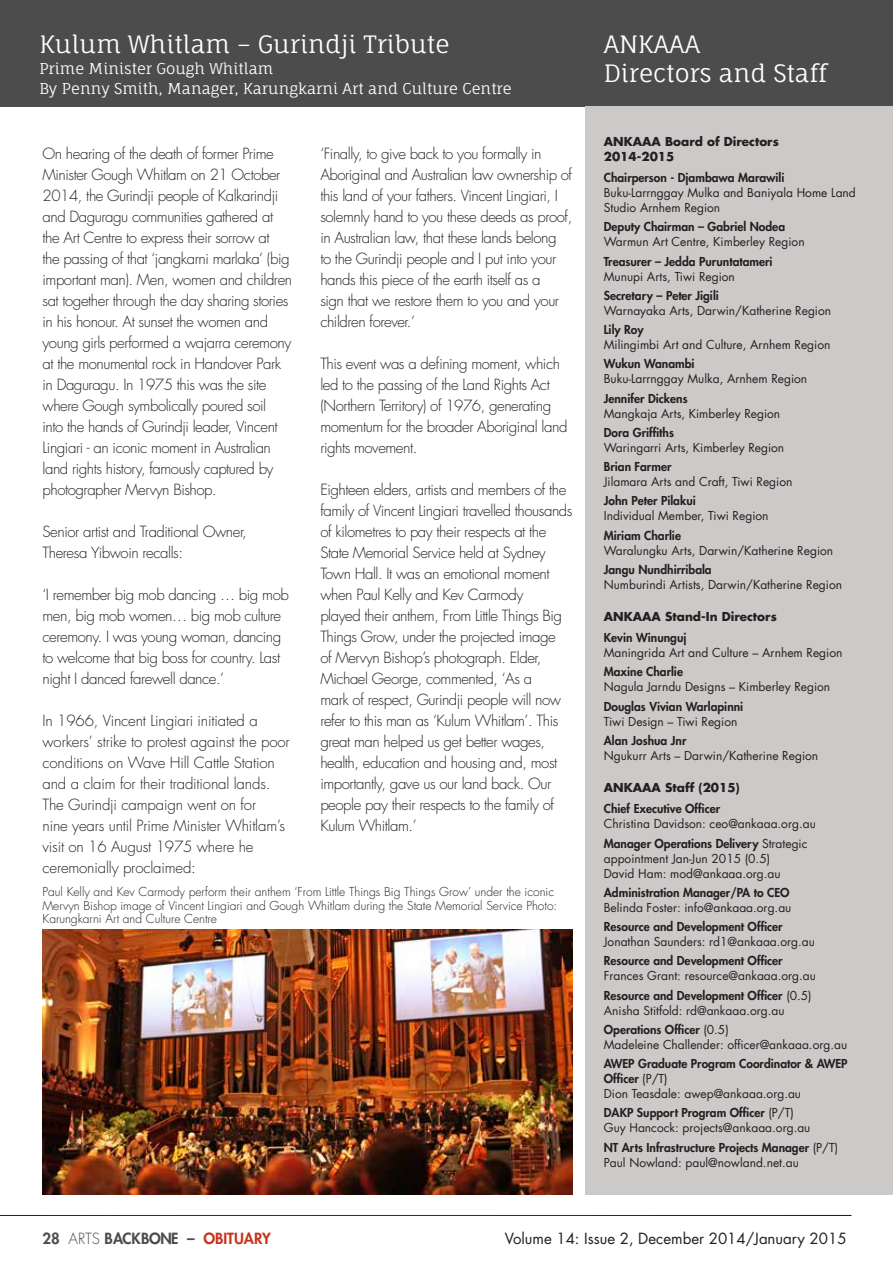
<style>
.page{position:relative;width:893px;height:1263px;background:#fff}
.page>*{position:absolute;margin:0;border:0;box-sizing:border-box;transform-origin:0 0}
.t1{font:24px/28.8px "Fauna One";color:#fff}
.t2{font:300 15px/21px "Futura LT";letter-spacing:-.03em;color:#231f20}
.t3{font:300 15px/21px "Futura LT";letter-spacing:-.01em;color:#231f20}
.t4{font:15px/20.1px "Fauna One";color:#fff}
.t5{font:15px "Futura LT";color:#231f20}
.t6{font:800 15px "Futura LT";color:#4c4c4c}
.t7{font:12px/15px "Futura LT";color:#231f20}
.t8{font:800 12px/15px "Futura LT";color:#231f20}
.t9{font:300 12px/13.5px "Futura LT";color:#231f20}
.t10{font:700 12px/15px "Futura LT";color:#231f20}
.s1{font-weight:800}
.s2{font-weight:400}
.s3{font-weight:300}
.s4{color:#c5361b}
</style>
<div class="page">
<div style="left:0;top:0;width:893px;height:106px;background:#4c4c4c"></div>
<div style="left:585px;top:106px;width:308px;height:1089px;background:#ccc9c9"></div>
<img style="left:43px;top:929px;width:530px;height:266px">
<h1 class="t1" style="left:39px;top:30px;width:412px">Kulum Whitlam – Gurindji Tribute</h1>
<p class="t4" style="left:39px;top:58px;width:474px">Prime Minister Gough Whitlam<br>By Penny Smith, Manager, Karungkarni Art and Culture Centre</p>
<p class="t2" style="left:43px;top:143px;width:251px">On hearing of the death of former Prime Minister Gough Whitlam on 21 October 2014, the Gurindji people of Kalkarindji and Daguragu communities gathered at the Art Centre to express their sorrow at<br>the passing of that ‘jangkarni marlaka’ (big important man). Men, women and children sat together through the day sharing stories in his honour. At sunset the women and young girls performed a wajarra ceremony at the monumental rock in Handover Park in Daguragu. In 1975 this was the site where Gough symbolically poured soil<br>into the hands of Gurindji leader, Vincent Lingiari - an iconic moment in Australian land rights history, famously captured by photographer Mervyn Bishop.</p>
<p class="t2" style="left:43px;top:521px;width:206px">Senior artist and Traditional Owner,<br>Theresa Yibwoin recalls:</p>
<p class="t2" style="left:43px;top:584px;width:248px">‘I remember big mob dancing … big mob men, big mob women… big mob culture ceremony. I was young woman, dancing to welcome that big boss for country. Last night I danced farewell dance.’</p>
<p class="t3" style="left:43px;top:710px;width:249px">In 1966, Vincent Lingiari initiated a workers’ strike to protest against the poor conditions on Wave Hill Cattle Station and a claim for their traditional lands.<br>The Gurindji campaign went on for<br>nine years until Prime Minister Whitlam’s visit on 16 August 1975 where he ceremonially proclaimed:</p>
<p class="t9" style="left:43px;top:885px;width:516px">Paul Kelly and Kev Carmody perform their anthem ‘From Little Things Big Things Grow’ under the iconic<br>Mervyn Bishop image of Vincent Lingiari and Gough Whitlam during the State Memorial Service Photo:<br>Karungkarni Art and Culture Centre</p>
<p class="t2" style="left:320px;top:143px;width:254px">‘Finally, to give back to you formally in Aboriginal and Australian law ownership of this land of your fathers. Vincent Lingiari, I solemnly hand to you these deeds as proof, in Australian law, that these lands belong<br>to the Gurindji people and I put into your hands this piece of the earth itself as a<br>sign that we restore them to you and your children forever.’</p>
<p class="t2" style="left:320px;top:353px;width:249px">This event was a defining moment, which led to the passing of the Land Rights Act (Northern Territory) of 1976, generating momentum for the broader Aboriginal land rights movement.</p>
<p class="t2" style="left:320px;top:479px;width:254px">Eighteen elders, artists and members of the family of Vincent Lingiari travelled thousands of kilometres to pay their respects at the State Memorial Service held at Sydney Town Hall. It was an emotional moment when Paul Kelly and Kev Carmody<br>played their anthem, From Little Things Big Things Grow, under the projected image<br>of Mervyn Bishop’s photograph. Elder, Michael George, commented, ‘As a<br>mark of respect, Gurindji people will now refer to this man as ‘Kulum Whitlam’. This great man helped us get better wages, health, education and housing and, most importantly, gave us our land back. Our people pay their respects to the family of Kulum Whitlam.’</p>
<h1 class="t1" style="left:604px;top:30px;width:224px">ANKAAA<br>Directors and Staff</h1>
<p class="t10" style="left:604px;top:134px;width:177px">ANKAAA Board of Directors<br>2014-2015</p>
<p class="t8" style="left:604px;top:170px;width:182px">Chairperson - Djambawa Marawili</p>
<p class="t7" style="left:604px;top:185px;width:254px">Buku-Larrnggay Mulka and Baniyala Home Land<br>Studio Arnhem Region</p>
<p class="t8" style="left:604px;top:219px;width:183px">Deputy Chairman – Gabriel Nodea</p>
<p class="t7" style="left:604px;top:235px;width:202px">Warmun Art Centre, Kimberley Region</p>
<p class="t8" style="left:604px;top:253px;width:170px">Treasurer – Jedda Puruntatameri</p>
<p class="t7" style="left:604px;top:269px;width:133px">Munupi Arts, Tiwi Region</p>
<p class="t8" style="left:604px;top:288px;width:117px">Secretary – Peter Jigili</p>
<p class="t7" style="left:604px;top:303px;width:229px">Warnayaka Arts, Darwin/Katherine Region</p>
<p class="t8" style="left:604px;top:322px;width:41px">Lily Roy</p>
<p class="t7" style="left:604px;top:337px;width:228px">Milingimbi Art and Culture, Arnhem Region</p>
<p class="t8" style="left:604px;top:356px;width:92px">Wukun Wanambi</p>
<p class="t7" style="left:604px;top:371px;width:205px">Buku-Larrnggay Mulka, Arnhem Region</p>
<p class="t8" style="left:604px;top:390px;width:85px">Jennifer Dickens</p>
<p class="t7" style="left:604px;top:406px;width:178px">Mangkaja Arts, Kimberley Region</p>
<p class="t8" style="left:604px;top:425px;width:72px">Dora Griffiths</p>
<p class="t7" style="left:604px;top:440px;width:182px">Waringarri Arts, Kimberley Region</p>
<p class="t8" style="left:604px;top:459px;width:69px">Brian Farmer</p>
<p class="t7" style="left:604px;top:474px;width:190px">Jilamara Arts and Craft, Tiwi Region</p>
<p class="t8" style="left:604px;top:493px;width:93px">John Peter Pilakui</p>
<p class="t7" style="left:604px;top:508px;width:166px">Individual Member, Tiwi Region</p>
<p class="t8" style="left:604px;top:527px;width:79px">Miriam Charlie</p>
<p class="t7" style="left:604px;top:543px;width:231px">Waralungku Arts, Darwin/Katherine Region</p>
<p class="t8" style="left:604px;top:562px;width:109px">Jangu Nundhirribala</p>
<p class="t7" style="left:604px;top:577px;width:240px">Numburindi Artists, Darwin/Katherine Region</p>
<p class="t10" style="left:604px;top:609px;width:174px">ANKAAA Stand-In Directors</p>
<p class="t8" style="left:604px;top:630px;width:84px">Kevin Winunguj</p>
<p class="t7" style="left:604px;top:645px;width:240px">Maningrida Art and Culture – Arnhem Region</p>
<p class="t8" style="left:604px;top:664px;width:81px">Maxine Charlie</p>
<p class="t7" style="left:604px;top:680px;width:228px">Nagula Jarndu Designs – Kimberley Region</p>
<p class="t8" style="left:604px;top:698px;width:141px">Douglas Vivian Warlapinni</p>
<p class="t7" style="left:604px;top:714px;width:135px">Tiwi Design – Tiwi Region</p>
<p class="t8" style="left:604px;top:733px;width:84px">Alan Joshua Jnr</p>
<p class="t7" style="left:604px;top:748px;width:216px">Ngukurr Arts – Darwin/Katherine Region</p>
<p class="t10" style="left:604px;top:780px;width:138px">ANKAAA Staff (2015)</p>
<p class="t8" style="left:604px;top:801px;width:118px">Chief Executive Officer</p>
<p class="t7" style="left:604px;top:814px;width:213px;line-height:19.2px">Christina Davidson: ceo@ankaaa.org.au<br><span class="s1">Manager Operations Delivery</span> Strategic</p>
<p class="t7" style="left:604px;top:851px;width:178px">appointment Jan-Jun 2015 (0.5)<br>David Ham: mod@ankaaa.org.au</p>
<p class="t8" style="left:604px;top:885px;width:187px">Administration Manager/PA to CEO</p>
<p class="t7" style="left:604px;top:900px;width:189px">Belinda Foster: info@ankaaa.org.au</p>
<p class="t8" style="left:604px;top:919px;width:180px">Resource and Development Officer</p>
<p class="t7" style="left:604px;top:934px;width:213px">Jonathan Saunders: rd1@ankaaa.org.au</p>
<p class="t8" style="left:604px;top:953px;width:180px">Resource and Development Officer</p>
<p class="t7" style="left:604px;top:966px;width:214px;line-height:19.2px">Frances Grant: resource@ankaaa.org.au<br><span class="s1">Resource and Development Officer</span> (0.5)</p>
<p class="t7" style="left:604px;top:1001px;width:182px;line-height:19.2px">Anisha Stitfold: rd@ankaaa.org.au<br><span class="s1">Operations Officer</span> (0.5)</p>
<p class="t7" style="left:604px;top:1037px;width:245px">Madeleine Challender: officer@ankaaa.org.au</p>
<p class="t8" style="left:604px;top:1056px;width:245px">AWEP Graduate Program Coordinator &amp; AWEP<br>Officer <span class="s2">(P/T)<br>Dion Teasdale: awep@ankaaa.org.au</span></p>
<p class="t7" style="left:604px;top:1105px;width:208px"><span class="s1">DAKP Support Program Officer</span> (P/T)<br>Guy Hancock: projects@ankaaa.org.au</p>
<p class="t7" style="left:604px;top:1140px;width:236px"><span class="s1">NT Arts Infrastructure Projects Manager</span> (P/T)<br>Paul Nowland: paul@nowland.net.au</p>
<p class="t6" style="left:43px;top:1228px;width:230px">28 <span class="s3">ARTS</span> BACKBONE – <span class="s4">OBITUARY</span></p>
<p class="t5" style="left:505px;top:1228px;width:343px">Volume 14: Issue 2, December 2014/January 2015</p>
</div>
